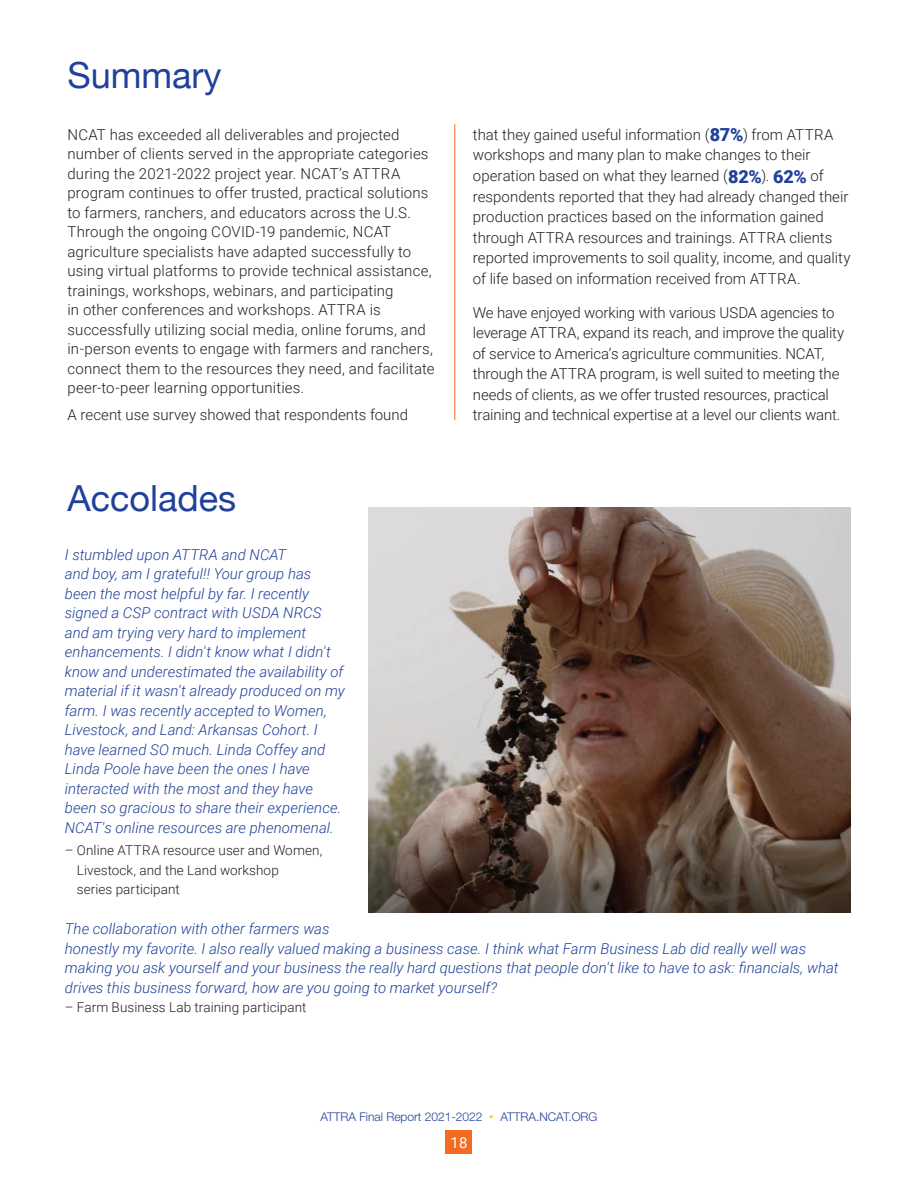
<style>
.page{position:relative;width:918px;height:1188px;background:#fff}
.page>*{position:absolute;margin:0;border:0;box-sizing:border-box;transform-origin:0 0}
.t1{font:36px "Helvetica Neue";color:#20419a}
.t2{font:300 15px/19.5px "Roboto";letter-spacing:.005em;color:#231f20}
.t3{font:italic 300 15px/19.5px "Roboto";color:#20419a}
.t4{font:15px "Roboto";color:#fff}
.t5{font:300 13.5px/19.5px "Roboto";letter-spacing:.005em;color:#231f20}
.t6{font:300 12px "Helvetica Neue LT Std";color:#20419a}
.s1{font-weight:900;font-size:18px;color:#20419a}
.s2{font-family:"Roboto";font-weight:900;color:#fed105}
</style>
<div class="page">
<div style="left:445px;top:1130px;width:27px;height:24px;background:#f36a21"></div>
<hr style="left:454px;top:124px;width:1px;height:296px;background:#f36a21">
<img style="left:368px;top:507px;width:482px;height:405px">
<h1 class="t1" style="left:68px;top:54px;width:156px">Summary</h1>
<p class="t2" style="left:68px;top:124px;width:369px">NCAT has exceeded all deliverables and projected number of clients served in the appropriate categories during the 2021-2022 project year. NCAT’s ATTRA program continues to offer trusted, practical solutions to farmers, ranchers, and educators across the U.S.<br>Through the ongoing COVID-19 pandemic, NCAT agriculture specialists have adapted successfully to using virtual platforms to provide technical assistance, trainings, workshops, webinars, and participating<br>in other conferences and workshops. ATTRA is successfully utilizing social media, online forums, and in-person events to engage with farmers and ranchers, connect them to the resources they need, and facilitate peer-to-peer learning opportunities.</p>
<p class="t2" style="left:68px;top:404px;width:342px">A recent use survey showed that respondents found</p>
<h1 class="t1" style="left:68px;top:476px;width:170px">Accolades</h1>
<p class="t2" style="left:473px;top:124px;width:379px;line-height:20.5px">that they gained useful information (<span class="s1">87%</span>) from ATTRA workshops and many plan to make changes to their operation based on what they learned (<span class="s1">82%</span>). <span class="s1">62%</span> of respondents reported that they had already changed their production practices based on the information gained through ATTRA resources and trainings. ATTRA clients reported improvements to soil quality, income, and quality of life based on information received from ATTRA.</p>
<p class="t2" style="left:473px;top:301px;width:373px;line-height:20.5px">We have enjoyed working with various USDA agencies to leverage ATTRA, expand its reach, and improve the quality of service to America’s agriculture communities. NCAT, through the ATTRA program, is well suited to meeting the needs of clients, as we offer trusted resources, practical training and technical expertise at a level our clients want.</p>
<p class="t3" style="left:65px;top:544px;width:282px">I stumbled upon ATTRA and NCAT<br>and boy, am I grateful!! Your group has been the most helpful by far. I recently signed a CSP contract with USDA NRCS and am trying very hard to implement enhancements. I didn't know what I didn't know and underestimated the availability of material if it wasn't already produced on my farm. I was recently accepted to Women, Livestock, and Land: Arkansas Cohort. I have learned SO much. Linda Coffey and Linda Poole have been the ones I have interacted with the most and they have been so gracious to share their experience.<br>NCAT's online resources are phenomenal.</p>
<p class="t5" style="left:77px;top:840px;width:247px;text-indent:-12px">– Online ATTRA resource user and Women,<br>Livestock, and the Land workshop<br>series participant</p>
<p class="t3" style="left:65px;top:919px;width:775px">The collaboration with other farmers was<br>honestly my favorite. I also really valued making a business case. I think what Farm Business Lab did really well was making you ask yourself and your business the really hard questions that people don't like to have to ask: financials, what drives this business forward, how are you going to market yourself?</p>
<p class="t5" style="left:65px;top:997px;width:243px">– Farm Business Lab training participant</p>
<p class="t6" style="left:320px;top:1109px;width:279px">ATTRA Final Report 2021-2022 <span class="s2">ꞏ</span> ATTRA.NCAT.ORG</p>
<p class="t4" style="left:451px;top:1132px;width:18px">18</p>
</div>
